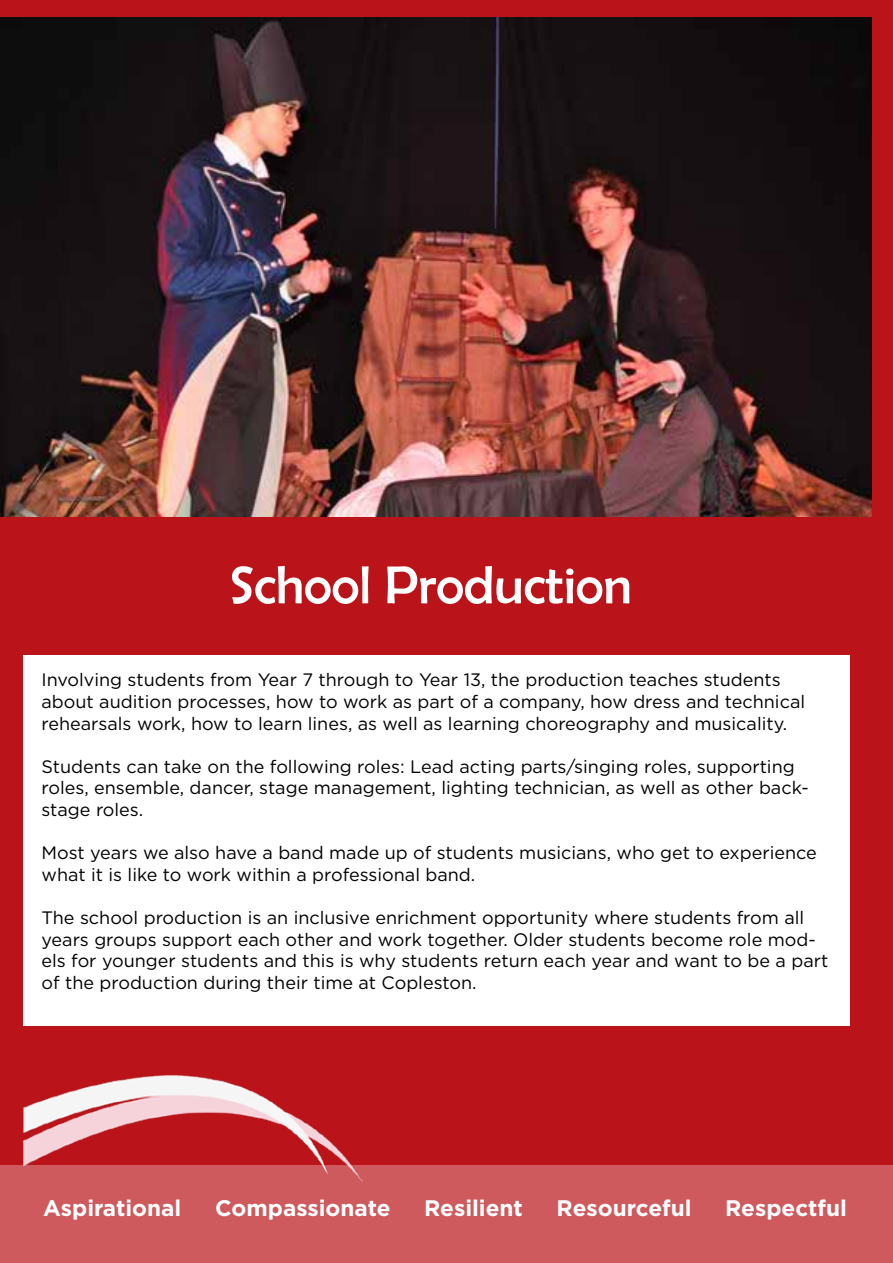
<style>
.page{position:relative;width:893px;height:1263px;background:#ba141a}
.page>*{position:absolute;margin:0;border:0;box-sizing:border-box;transform-origin:0 0}
.t1{font:54px "Berlin Sans FB";color:#fff}
.t2{font:700 22.5px "Gotham";color:#fff}
.t3{font:18px/21.6px "Gotham";color:#000}
</style>
<div class="page">
<div style="left:0;top:1165px;width:893px;height:98px;background:#ce5a5e"></div>
<div style="left:23px;top:655px;width:827px;height:370px;background:#fff"></div>
<img style="left:0;top:18px;width:872px;height:499px">
<img style="left:23px;top:1076px;width:339px;height:106px">
<h1 class="t1" style="left:229px;top:555px;width:404px">School Production</h1>
<p class="t3" style="left:42px;top:669px;width:765px">Involving students from Year 7 through to Year 13, the production teaches students about audition processes, how to work as part of a company, how dress and technical rehearsals work, how to learn lines, as well as learning choreography and musicality.</p>
<p class="t3" style="left:42px;top:755px;width:769px">Students can take on the following roles: Lead acting parts/singing roles, supporting roles, ensemble, dancer, stage management, lighting technician, as well as other back&shy;stage roles.</p>
<p class="t3" style="left:42px;top:841px;width:777px">Most years we also have a band made up of students musicians, who get to experience what it is like to work within a professional band.</p>
<p class="t3" style="left:42px;top:906px;width:788px">The school production is an inclusive enrichment opportunity where students from all years groups support each other and work together. Older students become role mod&shy;els for younger students and this is why students return each year and want to be a part of the production during their time at Copleston.</p>
<p class="t2" style="left:43px;top:1195px;width:140px">Aspirational</p>
<p class="t2" style="left:215px;top:1195px;width:177px">Compassionate</p>
<p class="t2" style="left:424px;top:1195px;width:100px">Resilient</p>
<p class="t2" style="left:557px;top:1195px;width:136px">Resourceful</p>
<p class="t2" style="left:725px;top:1195px;width:123px">Respectful</p>
</div>
